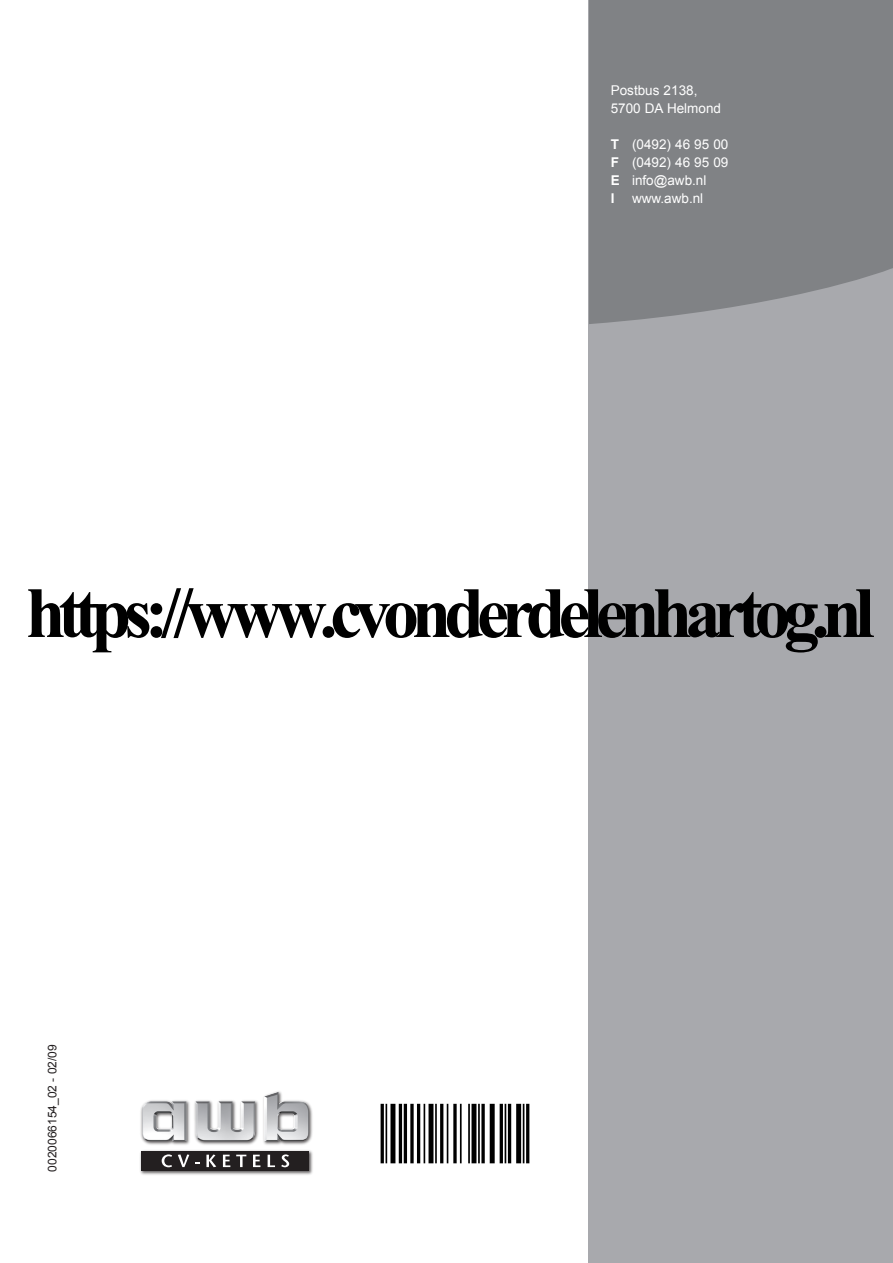
<style>
.page{position:relative;width:893px;height:1263px;background:#fff}
.page>*{position:absolute;margin:0;border:0;box-sizing:border-box;transform-origin:0 0}
.t1{font:700 72px "Times New Roman";letter-spacing:-.105em;color:#000}
.t2{font:13.5px/18px "Arial";color:#fff}
.t3{font:12px "Arial";color:#231f20}
.s1{font-weight:700}
</style>
<div class="page">
<div style="left:589px;top:0;width:304px;height:1263px;background:#a8a9ad"></div>
<div style="left:589px;top:0;width:304px;height:324px;background:#808285"></div>
<img style="left:140px;top:1150px;width:173px;height:25px">
<div style="left:142px;top:1151px;width:167px;height:20px;background:#231f20"></div>
<svg style="left:162px;top:1154px;width:10px;height:13px"></svg>
<svg style="left:178px;top:1154px;width:11px;height:13px"></svg>
<svg style="left:206px;top:1154px;width:10px;height:13px"></svg>
<svg style="left:223px;top:1155px;width:7px;height:12px"></svg>
<svg style="left:236px;top:1155px;width:10px;height:12px"></svg>
<svg style="left:253px;top:1155px;width:7px;height:12px"></svg>
<svg style="left:268px;top:1155px;width:7px;height:12px"></svg>
<svg style="left:281px;top:1154px;width:8px;height:13px"></svg>
<img style="left:140px;top:1104px;width:173px;height:41px">
<img style="left:142px;top:1091px;width:167px;height:50px">
<svg style="left:381px;top:1104px;width:14px;height:59px"></svg>
<svg style="left:410px;top:1104px;width:4px;height:59px"></svg>
<hr style="left:404px;top:1104px;width:3px;height:59px;background:#000">
<hr style="left:399px;top:1104px;width:3px;height:59px;background:#000">
<svg style="left:417px;top:1104px;width:16px;height:59px"></svg>
<hr style="left:447px;top:1104px;width:1px;height:59px;background:#000">
<hr style="left:440px;top:1104px;width:3px;height:59px;background:#000">
<hr style="left:435px;top:1104px;width:2px;height:59px;background:#000">
<hr style="left:468px;top:1104px;width:2px;height:59px;background:#000">
<hr style="left:460px;top:1104px;width:2px;height:59px;background:#000">
<svg style="left:453px;top:1104px;width:4px;height:59px"></svg>
<svg style="left:471px;top:1104px;width:58px;height:59px"></svg>
<p class="t2" style="left:611px;top:81px;width:112px">Postbus 2138,<br>5700 DA Helmond</p>
<p class="t2" style="left:611px;top:135px;width:119px"><span class="s1">T</span> (0492) 46 95 00<br><span class="s1">F</span> (0492) 46 95 09<br><span class="s1">E</span> info@awb.nl<br><span class="s1">I</span></p>
<p class="t2" style="left:632px;top:189px;width:73px">www.awb.nl</p>
<h1 class="t1" style="left:26px;top:576px;width:850px">https://www.cvonderdelenhartog.nl</h1>
<p class="t3" style="left:44px;top:1171px;width:129px;rotate:-90deg">0020066154_02 - 02/09</p>
</div>
